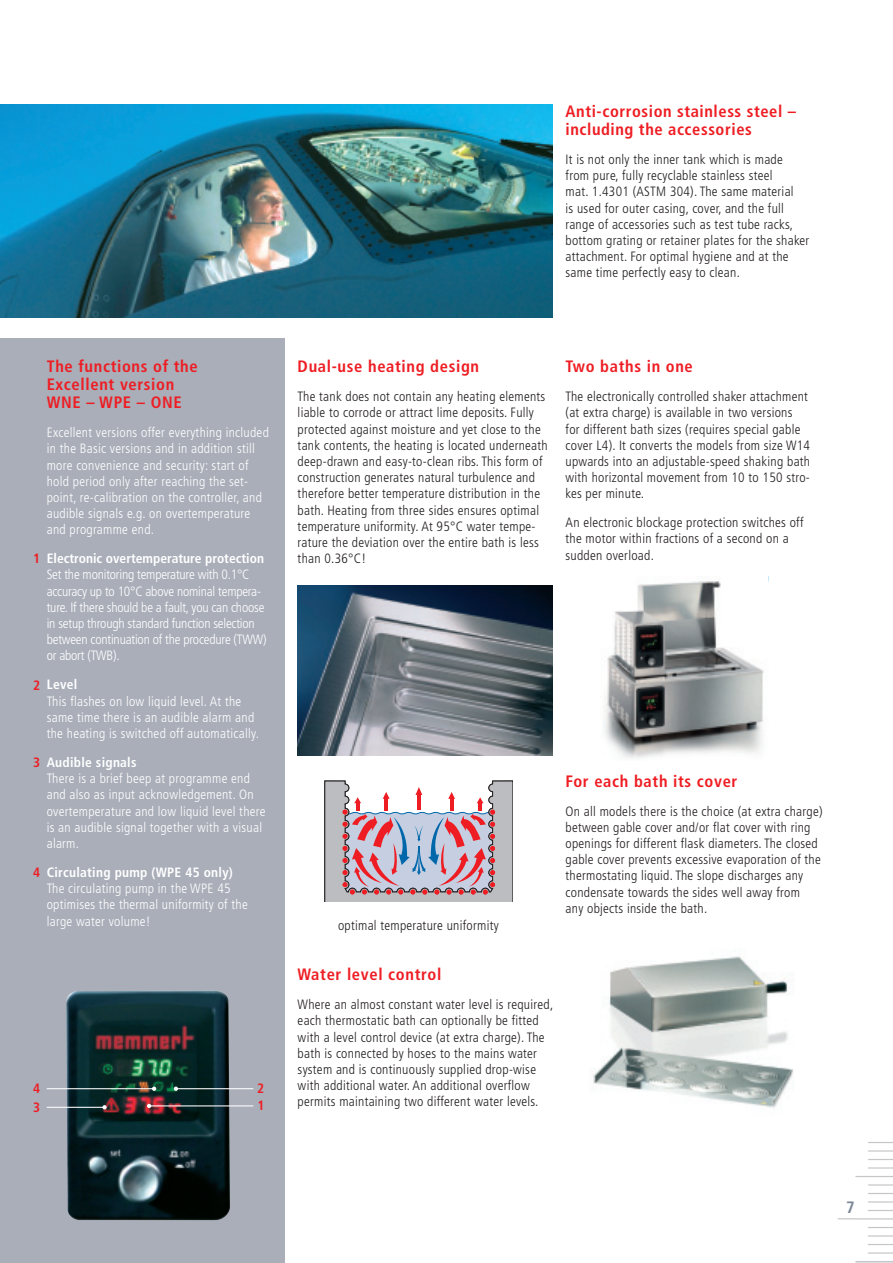
<style>
.page{position:relative;width:893px;height:1263px;background:#fff}
.page>*{position:absolute;margin:0;border:0;box-sizing:border-box;transform-origin:0 0}
.t1{font:700 condensed 16.5px/18px "Frutiger";letter-spacing:.04em;color:#ee1d23}
.t2{font:700 condensed 16.5px "Frutiger";color:#7c8797}
.t3{font:300 condensed 13.5px/16.2px "Frutiger";letter-spacing:.02em;color:#231f20}
.t4{font:300 condensed 13.5px/16.2px "Frutiger";letter-spacing:.02em;color:#fff}
.t5{font:300 condensed 13.5px/16.2px "Frutiger";letter-spacing:-.015em;color:#fff}
.t6{font:700 condensed 13.5px "Frutiger";letter-spacing:.02em;color:#fff}
.t7{font:700 condensed 13.5px "Frutiger";color:#fff}
.t8{font:700 condensed 13.5px "Frutiger";color:#ee1d23}
</style>
<div class="page">
<hr style="left:855px;top:1261px;width:38px;height:2px;background:#c5c6c9">
<hr style="left:868px;top:1252px;width:25px;height:2px;background:#c5c6c9">
<hr style="left:868px;top:1235px;width:25px;height:2px;background:#c5c6c9">
<svg style="left:868px;top:1227px;width:25px;height:1px"></svg>
<svg style="left:868px;top:1142px;width:25px;height:1px"></svg>
<svg style="left:868px;top:1159px;width:25px;height:1px"></svg>
<hr style="left:868px;top:1167px;width:25px;height:2px;background:#c5c6c9">
<hr style="left:855px;top:1176px;width:38px;height:1px;background:#c5c6c9">
<svg style="left:868px;top:1193px;width:25px;height:1px"></svg>
<hr style="left:868px;top:1201px;width:25px;height:2px;background:#c5c6c9">
<svg style="left:868px;top:1210px;width:25px;height:1px"></svg>
<hr style="left:838px;top:1218px;width:55px;height:2px;background:#c5c6c9">
<svg style="left:868px;top:1244px;width:25px;height:1px"></svg>
<hr style="left:868px;top:1150px;width:25px;height:2px;background:#c5c6c9">
<hr style="left:868px;top:1184px;width:25px;height:2px;background:#c5c6c9">
<div style="left:0;top:339px;width:285px;height:924px;background:#a9aeb9"></div>
<img style="left:0;top:105px;width:553px;height:212px">
<img style="left:298px;top:585px;width:255px;height:170px">
<img style="left:604px;top:581px;width:160px;height:178px">
<img style="left:593px;top:956px;width:201px;height:152px">
<img style="left:66px;top:991px;width:164px;height:229px">
<svg style="left:324px;top:781px;width:189px;height:121px"></svg>
<hr style="left:149px;top:1105px;width:104px;height:1px;background:#fff">
<svg style="left:147px;top:1104px;width:4px;height:4px"></svg>
<hr style="left:47px;top:1088px;width:106px;height:1px;background:#fff">
<svg style="left:152px;top:1087px;width:4px;height:4px"></svg>
<hr style="left:176px;top:1088px;width:77px;height:1px;background:#fff">
<svg style="left:174px;top:1087px;width:4px;height:4px"></svg>
<hr style="left:47px;top:1107px;width:56px;height:1px;background:#fff">
<svg style="left:102px;top:1105px;width:5px;height:4px"></svg>
<p class="t1" style="left:565px;top:103px;width:232px">Anti-corrosion stainless steel – including the accessories</p>
<p class="t3" style="left:565px;top:152px;width:245px">It is not only the inner tank which is made from pure, fully recyclable stainless steel<br>mat. 1.4301 (ASTM 304). The same material<br>is used for outer casing, cover, and the full range of accessories such as test tube racks, bottom grating or retainer plates for the shaker attachment. For optimal hygiene and at the same time perfectly easy to clean.</p>
<p class="t1" style="left:47px;top:358px;width:153px">The functions of the<br>Excellent version<br>WNE – WPE – ONE</p>
<p class="t4" style="left:47px;top:425px;width:224px">Excellent versions offer everything included in the Basic versions and in addition still more convenience and security: start of hold period only after reaching the set&shy;point, re-calibration on the controller, and audible signals e.g. on overtemperature and programme end.</p>
<p class="t7" style="left:47px;top:552px;width:219px">Electronic overtemperature protection</p>
<p class="t5" style="left:47px;top:567px;width:221px">Set the monitoring temperature with 0.1°C accuracy up to 10°C above nominal tempera&shy;ture. If there should be a fault, you can choose in setup through standard function selection between continuation of the procedure (TWW) or abort (TWB).</p>
<p class="t6" style="left:47px;top:678px;width:32px">Level</p>
<p class="t4" style="left:47px;top:694px;width:214px">This flashes on low liquid level. At the same time there is an audible alarm and the heating is switched off automatically.</p>
<p class="t6" style="left:47px;top:756px;width:91px">Audible signals</p>
<p class="t4" style="left:47px;top:771px;width:220px">There is a brief beep at programme end and also as input acknowledgement. On overtemperature and low liquid level there is an audible signal together with a visual alarm.</p>
<p class="t6" style="left:47px;top:866px;width:188px">Circulating pump (WPE 45 only)</p>
<p class="t4" style="left:47px;top:881px;width:203px">The circulating pump in the WPE 45 optimises the thermal uniformity of the large water volume!</p>
<p class="t8" style="left:33px;top:552px;width:9px">1</p>
<p class="t8" style="left:33px;top:679px;width:9px">2</p>
<p class="t8" style="left:33px;top:756px;width:9px">3</p>
<p class="t8" style="left:33px;top:866px;width:9px">4</p>
<p class="t8" style="left:33px;top:1082px;width:9px">4</p>
<p class="t8" style="left:33px;top:1101px;width:9px">3</p>
<p class="t8" style="left:257px;top:1082px;width:9px">2</p>
<p class="t8" style="left:257px;top:1099px;width:9px">1</p>
<p class="t1" style="left:298px;top:358px;width:183px">Dual-use heating design</p>
<p class="t3" style="left:298px;top:389px;width:252px">The tank does not contain any heating elements liable to corrode or attract lime deposits. Fully protected against moisture and yet close to the tank contents, the heating is located underneath deep-drawn and easy-to-clean ribs. This form of construction generates natural turbulence and therefore better temperature distribution in the bath. Heating from three sides ensures optimal temperature uniformity. At 95°C water tempe&shy;rature the deviation over the entire bath is less than 0.36°C!</p>
<p class="t1" style="left:565px;top:358px;width:129px">Two baths in one</p>
<p class="t3" style="left:565px;top:389px;width:246px">The electronically controlled shaker attachment (at extra charge) is available in two versions<br>for different bath sizes (requires special gable cover L4). It converts the models from size W14 upwards into an adjustable-speed shaking bath with horizontal movement from 10 to 150 stro&shy;kes per minute.</p>
<p class="t3" style="left:565px;top:515px;width:239px">An electronic blockage protection switches off the motor within fractions of a second on a sudden overload.</p>
<p class="t3" style="left:338px;top:918px;width:162px">optimal temperature uniformity</p>
<p class="t1" style="left:565px;top:773px;width:173px">For each bath its cover</p>
<p class="t3" style="left:565px;top:804px;width:258px">On all models there is the choice (at extra charge) between gable cover and/or flat cover with ring openings for different flask diameters. The closed gable cover prevents excessive evaporation of the thermostating liquid. The slope discharges any condensate towards the sides well away from<br>any objects inside the bath.</p>
<p class="t1" style="left:298px;top:966px;width:145px">Water level control</p>
<p class="t3" style="left:298px;top:997px;width:257px">Where an almost constant water level is required, each thermostatic bath can optionally be fitted with a level control device (at extra charge). The bath is connected by hoses to the mains water system and is continuously supplied drop-wise with additional water. An additional overflow permits maintaining two different water levels.</p>
<p class="t2" style="left:846px;top:1199px;width:10px">7</p>
</div>
